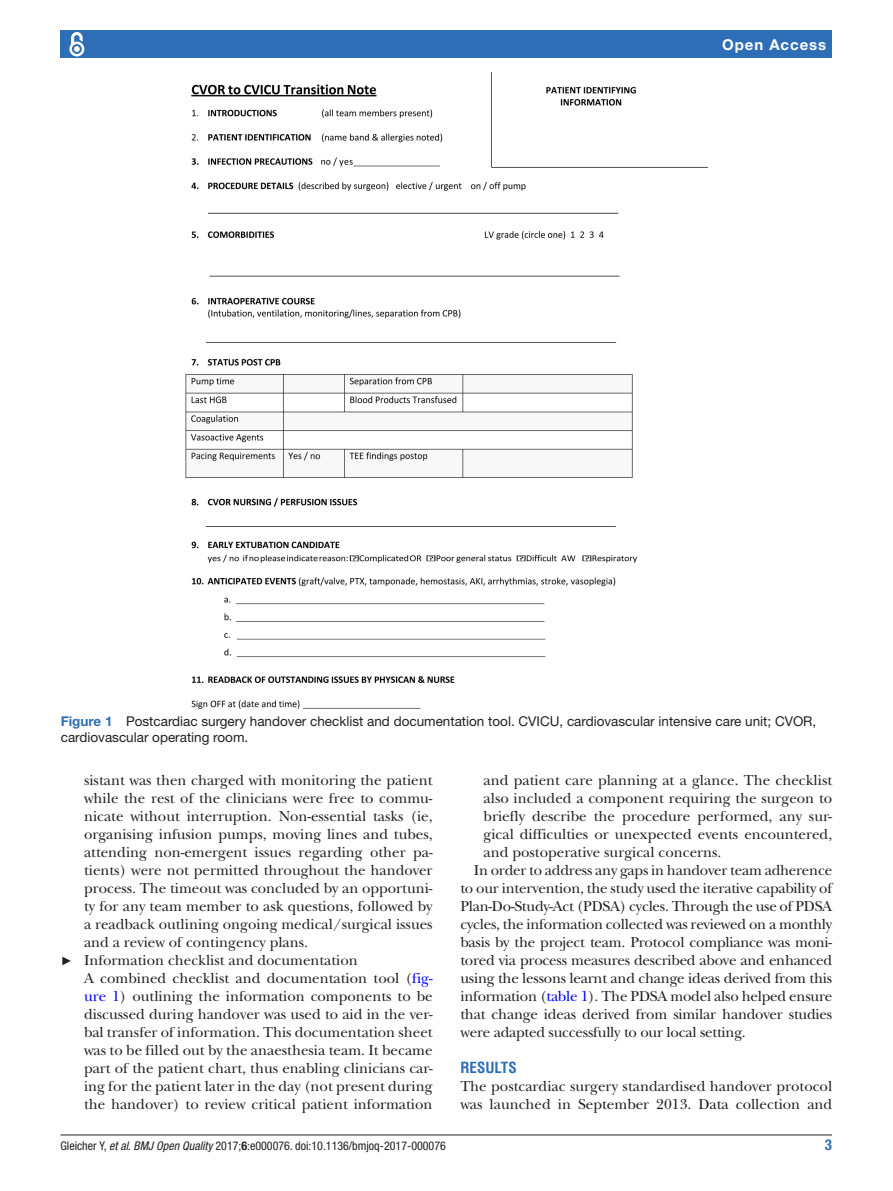
<style>
.page{position:relative;width:893px;height:1191px;background:#fff}
.page>*{position:absolute;margin:0;border:0;box-sizing:border-box;transform-origin:0 0}
.t1{font:15px/18px "New Baskerville";color:#231f20}
.t2{font:700 15px "Helvetica Neue LT Std";letter-spacing:.065em;color:#fff}
.t3{font:700 condensed 15px "Helvetica LT Std";color:#2e6eb7}
.t4{font:700 condensed 15px "Helvetica Neue LT Std";color:#2e6eb7}
.t5{font:13.5px/16.2px "Helvetica Neue LT Std";color:#231f20}
.t6{font:condensed 12px "Helvetica Neue LT Std";color:#231f20}
.s1{font-weight:700;color:#2e6eb7}
.s2{font-family:"Arial";font-size:12px}
.s3{color:#00f}
.s4{font-style:italic}
.s5{font-weight:700}
</style>
<div class="page">
<hr style="left:61px;top:1134px;width:771px;height:1px;background:#231f20">
<div style="left:61px;top:31px;width:771px;height:27px;background:#2e6eb7"></div>
<svg style="left:69px;top:32px;width:16px;height:25px"></svg>
<img style="left:186px;top:73px;width:521px;height:635px">
<p class="t2" style="left:722px;top:35px;width:106px">Open Access</p>
<p class="t5" style="left:61px;top:713px;width:757px"><span class="s1">Figure 1</span> Postcardiac surgery handover checklist and documentation tool. CVICU, cardiovascular intensive care unit; CVOR, cardiovascular operating room.</p>
<p class="t1" style="left:84px;top:771px;width:350px">sistant was then charged with monitoring the patient</p>
<p class="t1" style="left:84px;top:789px;width:350px">while the rest of the clinicians were free to commu-</p>
<p class="t1" style="left:84px;top:807px;width:350px">nicate without interruption. Non-essential tasks (ie,</p>
<p class="t1" style="left:84px;top:825px;width:350px">organising infusion pumps, moving lines and tubes,</p>
<p class="t1" style="left:84px;top:843px;width:350px">attending non-emergent issues regarding other pa-</p>
<p class="t1" style="left:84px;top:861px;width:350px">tients) were not permitted throughout the handover</p>
<p class="t1" style="left:84px;top:879px;width:350px">process. The timeout was concluded by an opportuni-</p>
<p class="t1" style="left:84px;top:897px;width:350px">ty for any team member to ask questions, followed by</p>
<p class="t1" style="left:84px;top:915px;width:350px">a readback outlining ongoing medical/surgical issues</p>
<p class="t1" style="left:84px;top:933px;width:226px">and a review of contingency plans.</p>
<p class="t1" style="left:61px;top:951px;width:299px"><span class="s2">►</span> Information checklist and documentation</p>
<p class="t1" style="left:84px;top:969px;width:350px">A combined checklist and documentation tool (<span class="s3">fig-</span></p>
<p class="t1" style="left:84px;top:987px;width:350px"><span class="s3">ure 1</span>) outlining the information components to be</p>
<p class="t1" style="left:84px;top:1005px;width:350px">discussed during handover was used to aid in the ver-</p>
<p class="t1" style="left:84px;top:1023px;width:350px">bal transfer of information. This documentation sheet</p>
<p class="t1" style="left:84px;top:1041px;width:350px">was to be filled out by the anaesthesia team. It became</p>
<p class="t1" style="left:84px;top:1059px;width:350px">part of the patient chart, thus enabling clinicians car-</p>
<p class="t1" style="left:84px;top:1077px;width:350px">ing for the patient later in the day (not present during</p>
<p class="t1" style="left:84px;top:1095px;width:350px">the handover) to review critical patient information</p>
<p class="t1" style="left:484px;top:771px;width:350px">and patient care planning at a glance. The checklist</p>
<p class="t1" style="left:484px;top:789px;width:350px">also included a component requiring the surgeon to</p>
<p class="t1" style="left:484px;top:807px;width:350px">briefly describe the procedure performed, any sur-</p>
<p class="t1" style="left:484px;top:825px;width:350px">gical difficulties or unexpected events encountered,</p>
<p class="t1" style="left:484px;top:843px;width:239px">and postoperative surgical concerns.</p>
<p class="t1" style="left:474px;top:861px;width:360px">In order to address any gaps in handover team adherence</p>
<p class="t1" style="left:460px;top:879px;width:373px">to our intervention, the study used the iterative capability of</p>
<p class="t1" style="left:460px;top:897px;width:373px">Plan-Do-Study-Act (PDSA) cycles. Through the use of PDSA</p>
<p class="t1" style="left:460px;top:915px;width:373px">cycles, the information collected was reviewed on a monthly</p>
<p class="t1" style="left:460px;top:933px;width:373px">basis by the project team. Protocol compliance was moni-</p>
<p class="t1" style="left:460px;top:951px;width:373px">tored via process measures described above and enhanced</p>
<p class="t1" style="left:460px;top:969px;width:373px">using the lessons learnt and change ideas derived from this</p>
<p class="t1" style="left:460px;top:987px;width:373px">information (<span class="s3">table 1</span>). The PDSA model also helped ensure</p>
<p class="t1" style="left:460px;top:1005px;width:373px">that change ideas derived from similar handover studies</p>
<p class="t1" style="left:460px;top:1023px;width:287px">were adapted successfully to our local setting.</p>
<p class="t3" style="left:460px;top:1058px;width:58px">RESULTS</p>
<p class="t1" style="left:460px;top:1077px;width:373px">The postcardiac surgery standardised handover protocol was launched in September 2013. Data collection and</p>
<p class="t6" style="left:61px;top:1138px;width:387px">Gleicher Y, <span class="s4">et al</span>. <span class="s4">BMJ Open Quality</span> 2017;<span class="s5">6</span>:e000076. doi:10.1136/bmjoq-2017-000076</p>
<p class="t4" style="left:825px;top:1135px;width:9px">3</p>
</div>
